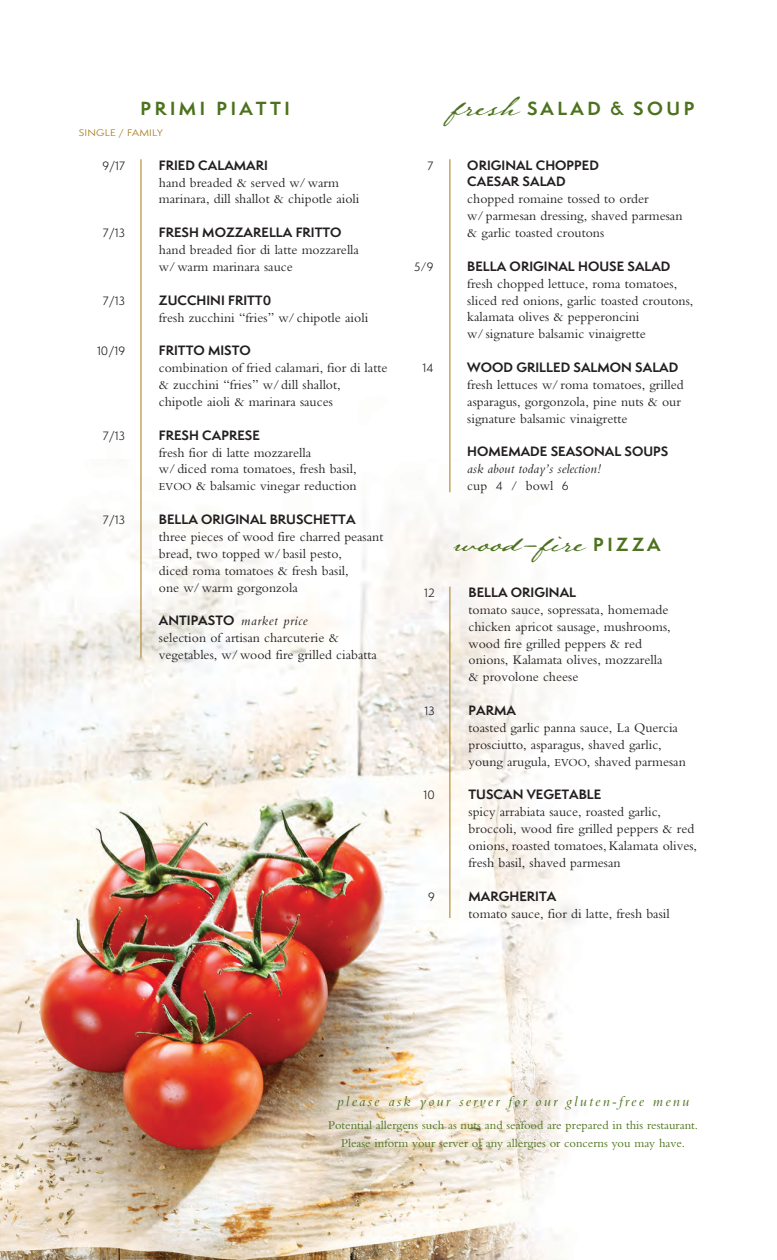
<style>
.page{position:relative;width:777px;height:1260px;background:#fff}
.page>*{position:absolute;margin:0;border:0;box-sizing:border-box;transform-origin:0 0}
.t1{font:25px "Lamar Pen";color:#4c721d}
.t2{font:700 17.5px "Semplicita Pro";letter-spacing:.2em;color:#4c721d}
.t3{font:italic 15px "Bembo";letter-spacing:.15em;color:#4c721d}
.t4{font:13.75px/16.9px "Bembo";color:#231f20}
.t5{font:italic 13.75px/16.9px "Bembo";color:#231f20}
.t6{font:700 12.5px/16.9px "Semplicita Pro";color:#231f20}
.t7{font:12.5px/17.5px "Bembo";color:#4c721d;text-align:center}
.t8{font:11.25px "Semplicita Pro";color:#231f20}
.t9{font:8.75px "Semplicita Pro";letter-spacing:.015em;color:#a87914;scale:1.15 1}
.s1{font-family:"Lamar Pen";font-weight:400;font-size:25px}
.s2{font-size:11.25px}
.s3{font-family:"Semplicita Pro";font-weight:700;font-size:12.5px}
.s4{font-style:italic}
.s5{font-family:"Bembo";font-size:13.75px}
.s6{font-style:normal}
.s7{font-family:"Semplicita Pro";font-style:normal;font-size:11.25px}
.s8{font-family:"Semplicita Pro";font-weight:700;font-size:17.5px}
</style>
<div class="page">
<img style="left:0;top:159px;width:576px;height:1101px">
<hr style="left:141px;top:159px;width:1px;height:499px;background:#a87914">
<hr style="left:449px;top:159px;width:1px;height:333px;background:#a87914">
<hr style="left:449px;top:587px;width:1px;height:331px;background:#a87914">
<p class="t2" style="left:141px;top:96px;width:150px">PRIMI PIATTI</p>
<p class="t2" style="left:449px;top:96px;width:246px"><span class="s1">fresh</span> SALAD &amp; SOUP</p>
<p class="t9" style="left:79px;top:126px;width:75px">SINGLE / FAMILY</p>
<p class="t8" style="left:102px;top:158px;width:24px">9/17</p>
<p class="t6" style="left:159px;top:156px;width:110px">FRIED CALAMARI</p>
<p class="t4" style="left:159px;top:174px;width:202px">hand breaded &amp; served w/ warm marinara, dill shallot &amp; chipotle aioli</p>
<p class="t8" style="left:103px;top:225px;width:24px">7/13</p>
<p class="t6" style="left:159px;top:224px;width:184px">FRESH MOZZARELLA FRITTO</p>
<p class="t4" style="left:159px;top:241px;width:201px">hand breaded fior di latte mozzarella w/ warm marinara sauce</p>
<p class="t8" style="left:103px;top:293px;width:24px">7/13</p>
<p class="t6" style="left:159px;top:291px;width:114px">ZUCCHINI FRITT0</p>
<p class="t4" style="left:159px;top:309px;width:211px">fresh zucchini “fries” w/ chipotle aioli</p>
<p class="t8" style="left:97px;top:343px;width:30px">10/19</p>
<p class="t6" style="left:159px;top:342px;width:93px">FRITTO MISTO</p>
<p class="t4" style="left:159px;top:359px;width:230px">combination of fried calamari, fior di latte &amp; zucchini “fries” w/ dill shallot, chipotle aioli &amp; marinara sauces</p>
<p class="t8" style="left:103px;top:428px;width:24px">7/13</p>
<p class="t6" style="left:159px;top:426px;width:102px">FRESH CAPRESE</p>
<p class="t4" style="left:159px;top:444px;width:199px">fresh fior di latte mozzarella<br>w/ diced roma tomatoes, fresh basil,<br><span class="s2">EVOO</span> &amp; balsamic vinegar reduction</p>
<p class="t8" style="left:103px;top:512px;width:24px">7/13</p>
<p class="t6" style="left:159px;top:511px;width:198px">BELLA ORIGINAL BRUSCHETTA</p>
<p class="t4" style="left:159px;top:528px;width:226px">three pieces of wood fire charred peasant bread, two topped w/ basil pesto,<br>diced roma tomatoes &amp; fresh basil,<br>one w/warm gorgonzola</p>
<p class="t4" style="left:159px;top:612px;width:219px"><span class="s3">ANTIPASTO</span> <span class="s4">market price<br></span>selection of artisan charcuterie &amp; vegetables, w/wood fire grilled ciabatta</p>
<p class="t8" style="left:427px;top:157px;width:7px">7</p>
<p class="t6" style="left:467px;top:156px;width:133px">ORIGINAL CHOPPED<br>CAESAR SALAD</p>
<p class="t4" style="left:467px;top:190px;width:217px">chopped romaine tossed to order<br>w/ parmesan dressing, shaved parmesan &amp; garlic toasted croutons</p>
<p class="t8" style="left:414px;top:259px;width:21px">5<span class="s5">/</span>9</p>
<p class="t6" style="left:467px;top:257px;width:205px">BELLA ORIGINAL HOUSE SALAD</p>
<p class="t4" style="left:467px;top:275px;width:211px">fresh chopped lettuce, roma tomatoes,</p>
<p class="t4" style="left:467px;top:292px;width:228px">sliced red onions, garlic toasted croutons, kalamata olives &amp; pepperoncini<br>w/ signature balsamic vinaigrette</p>
<p class="t8" style="left:422px;top:360px;width:12px">14</p>
<p class="t6" style="left:467px;top:359px;width:212px">WOOD GRILLED SALMON SALAD</p>
<p class="t4" style="left:467px;top:376px;width:218px">fresh lettuces w/ roma tomatoes, grilled</p>
<p class="t4" style="left:467px;top:393px;width:215px">asparagus, gorgonzola, pine nuts &amp; our signature balsamic vinaigrette</p>
<p class="t6" style="left:467px;top:443px;width:202px">HOMEMADE SEASONAL SOUPS</p>
<p class="t5" style="left:467px;top:460px;width:135px">ask about today’s selection! <span class="s6">cup</span> <span class="s7">4</span> <span class="s6">/ bowl</span> <span class="s7">6</span></p>
<p class="t1" style="left:450px;top:526px;width:211px">wood-fire <span class="s8">P I Z Z A</span></p>
<p class="t8" style="left:424px;top:585px;width:12px">12</p>
<p class="t6" style="left:468px;top:584px;width:109px">BELLA ORIGINAL</p>
<p class="t4" style="left:468px;top:601px;width:203px">tomato sauce, sopressata, homemade chicken apricot sausage, mushrooms, wood fire grilled peppers &amp; red onions, Kalamata olives, mozzarella &amp; provolone cheese</p>
<p class="t8" style="left:424px;top:703px;width:12px">13</p>
<p class="t6" style="left:468px;top:702px;width:49px">PARMA</p>
<p class="t4" style="left:468px;top:719px;width:219px">toasted garlic panna sauce, La Quercia prosciutto, asparagus, shaved garlic, young arugula, <span class="s2">EVOO</span>, shaved parmesan</p>
<p class="t8" style="left:423px;top:787px;width:13px">10</p>
<p class="t6" style="left:468px;top:786px;width:134px">TUSCAN VEGETABLE</p>
<p class="t4" style="left:468px;top:803px;width:230px">spicy arrabiata sauce, roasted garlic, broccoli, wood fire grilled peppers &amp; red onions, roasted tomatoes, Kalamata olives, fresh basil, shaved parmesan</p>
<p class="t8" style="left:428px;top:889px;width:8px">9</p>
<p class="t6" style="left:468px;top:887px;width:89px">MARGHERITA</p>
<p class="t4" style="left:468px;top:905px;width:203px">tomato sauce, fior di latte, fresh basil</p>
<p class="t3" style="left:337px;top:1093px;width:353px">please ask your server for our gluten-free menu</p>
<p class="t7" style="left:328px;top:1116px;width:371px">Potential allergens such as nuts and seafood are prepared in this restaurant.<br>Please inform your server of any allergies or concerns you may have.</p>
</div>
